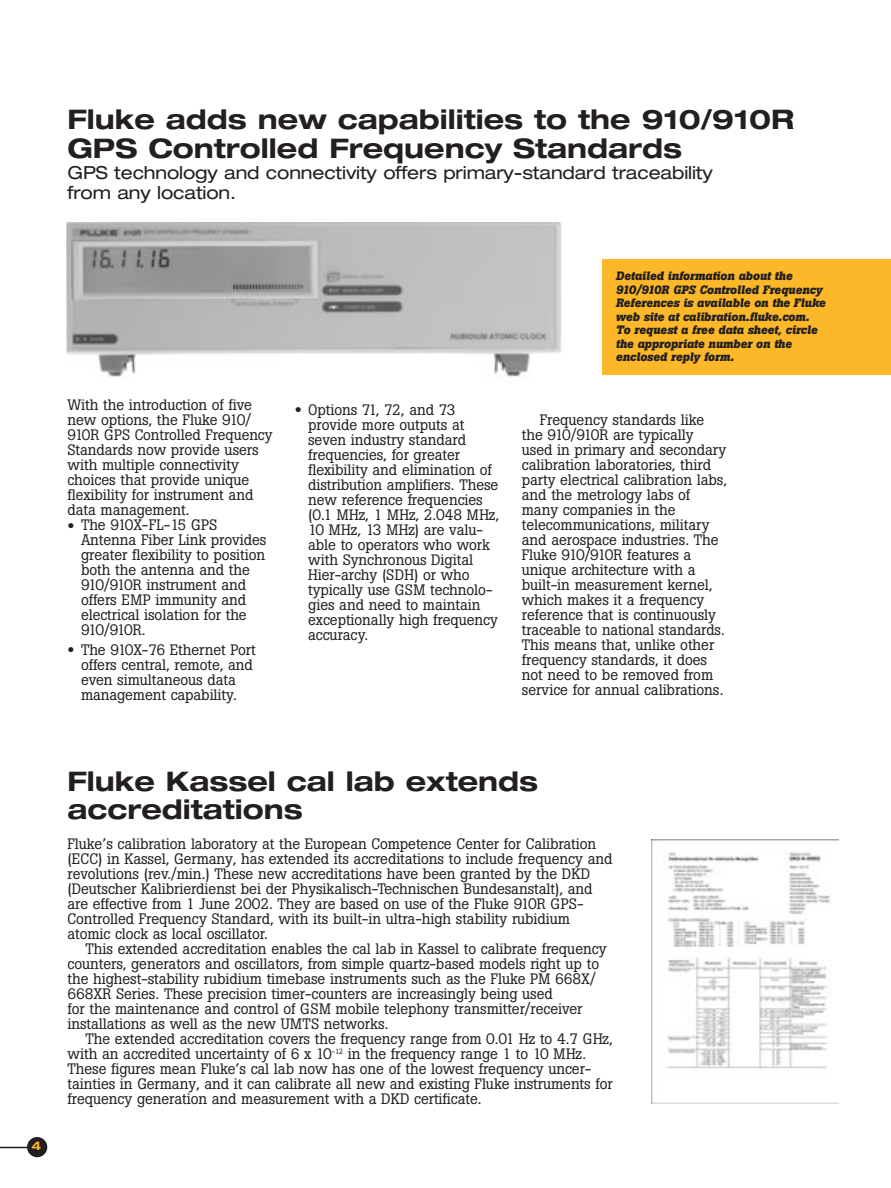
<style>
.page{position:relative;width:891px;height:1188px;background:#fff}
.page>*{position:absolute;margin:0;border:0;box-sizing:border-box;transform-origin:0 0}
.t1{font:700 expanded 27px/28.5px "Helvetica Neue";color:#231f20}
.t2{font:expanded 18px/19.5px "Helvetica Neue";letter-spacing:-.005em;color:#231f20}
.t3{font:15px/15px "Boton";letter-spacing:-.005em;color:#231f20}
.t4{font:italic 700 12px/13.5px "Boton";letter-spacing:-.005em;color:#231f20}
.t5{font:700 expanded 12px "Helvetica Neue";color:#fcb828}
.s1{font-size:21px}
</style>
<div class="page">
<hr style="left:0;top:1147px;width:41px;height:1px;background:#231f20">
<div style="left:27px;top:1137px;width:20px;height:20px;background:#231f20;border-radius:50%"></div>
<img style="left:66px;top:223px;width:496px;height:154px">
<img style="left:651px;top:839px;width:188px;height:265px">
<div style="left:602px;top:259px;width:289px;height:116px;background:#fcb828"></div>
<h1 class="t1" style="left:67px;top:108px;width:728px">Fluke adds new capabilities to the 910/910R<br>GPS Controlled Frequency Standards</h1>
<p class="t2" style="left:67px;top:165px;width:647px">GPS technology and connectivity offers primary-standard traceability from any location.</p>
<p class="t3" style="left:68px;top:399px;width:207px">With the introduction of five new options, the Fluke 910/<br>910R GPS Controlled Frequency<br>Standards now provide users with multiple connectivity choices that provide unique flexibility for instrument and data management.</p>
<p class="t3" style="left:81px;top:519px;width:187px;text-indent:-14px"><span class="s1">•</span> The 910X-FL-15 GPS<br>Antenna Fiber Link provides greater flexibility to position both the antenna and the<br>910/910R instrument and offers EMP immunity and electrical isolation for the<br>910/910R.</p>
<p class="t3" style="left:81px;top:644px;width:176px;text-indent:-14px"><span class="s1">•</span> The 910X-76 Ethernet Port offers central, remote, and even simultaneous data management capability.</p>
<p class="t4" style="left:616px;top:271px;width:211px">Detailed information about the<br>910/910R GPS Controlled Frequency<br>References is available on the Fluke web site at calibration.fluke.com.<br>To request a free data sheet, circle the appropriate number on the enclosed reply form.</p>
<p class="t3" style="left:308px;top:403px;width:193px;text-indent:-14px"><span class="s1">•</span> Options 71, 72, and 73 provide more outputs at seven industry standard frequencies, for greater flexibility and elimination of distribution amplifiers. These new reference frequencies (0.1 MHz, 1 MHz, 2.048 MHz,<br>10 MHz, 13 MHz) are valu&shy;able to operators who work with Synchronous Digital<br>Hier-archy (SDH) or who typically use GSM technolo&shy;gies and need to maintain exceptionally high frequency accuracy.</p>
<p class="t3" style="left:522px;top:414px;width:207px;text-indent:18px">Frequency standards like the 910/910R are typically used in primary and secondary calibration laboratories, third party electrical calibration labs, and the metrology labs of many companies in the telecommunications, military and aerospace industries. The<br>Fluke 910/910R features a unique architecture with a built-in measurement kernel, which makes it a frequency reference that is continuously traceable to national standards.<br>This means that, unlike other frequency standards, it does not need to be removed from service for annual calibrations.</p>
<p class="t5" style="left:32px;top:1142px;width:11px">4</p>
<h1 class="t1" style="left:68px;top:769px;width:472px">Fluke Kassel cal lab extends accreditations</h1>
<p class="t3" style="left:68px;top:838px;width:546px">Fluke’s calibration laboratory at the European Competence Center for Calibration (ECC) in Kassel, Germany, has extended its accreditations to include frequency and revolutions (rev./min.) These new accreditations have been granted by the DKD (Deutscher Kalibrierdienst bei der Physikalisch-Technischen Bundesanstalt), and are effective from 1 June 2002. They are based on use of the Fluke 910R GPS-Controlled Frequency Standard, with its built-in ultra-high stability rubidium atomic clock as local oscillator.</p>
<p class="t3" style="left:68px;top:943px;width:541px;text-indent:18px">This extended accreditation enables the cal lab in Kassel to calibrate frequency counters, generators and oscillators, from simple quartz-based models right up to the highest-stability rubidium timebase instruments such as the Fluke PM 668X/ 668XR Series. These precision timer-counters are increasingly being used<br>for the maintenance and control of GSM mobile telephony transmitter/receiver installations as well as the new UMTS networks.</p>
<p class="t3" style="left:68px;top:1033px;width:547px;text-indent:18px">The extended accreditation covers the frequency range from 0.01 Hz to 4.7 GHz, with an accredited uncertainty of 6 x 10<sup>-12</sup> in the frequency range 1 to 10 MHz.<br>These figures mean Fluke’s cal lab now has one of the lowest frequency uncer&shy;tainties in Germany, and it can calibrate all new and existing Fluke instruments for frequency generation and measurement with a DKD certificate.</p>
</div>
